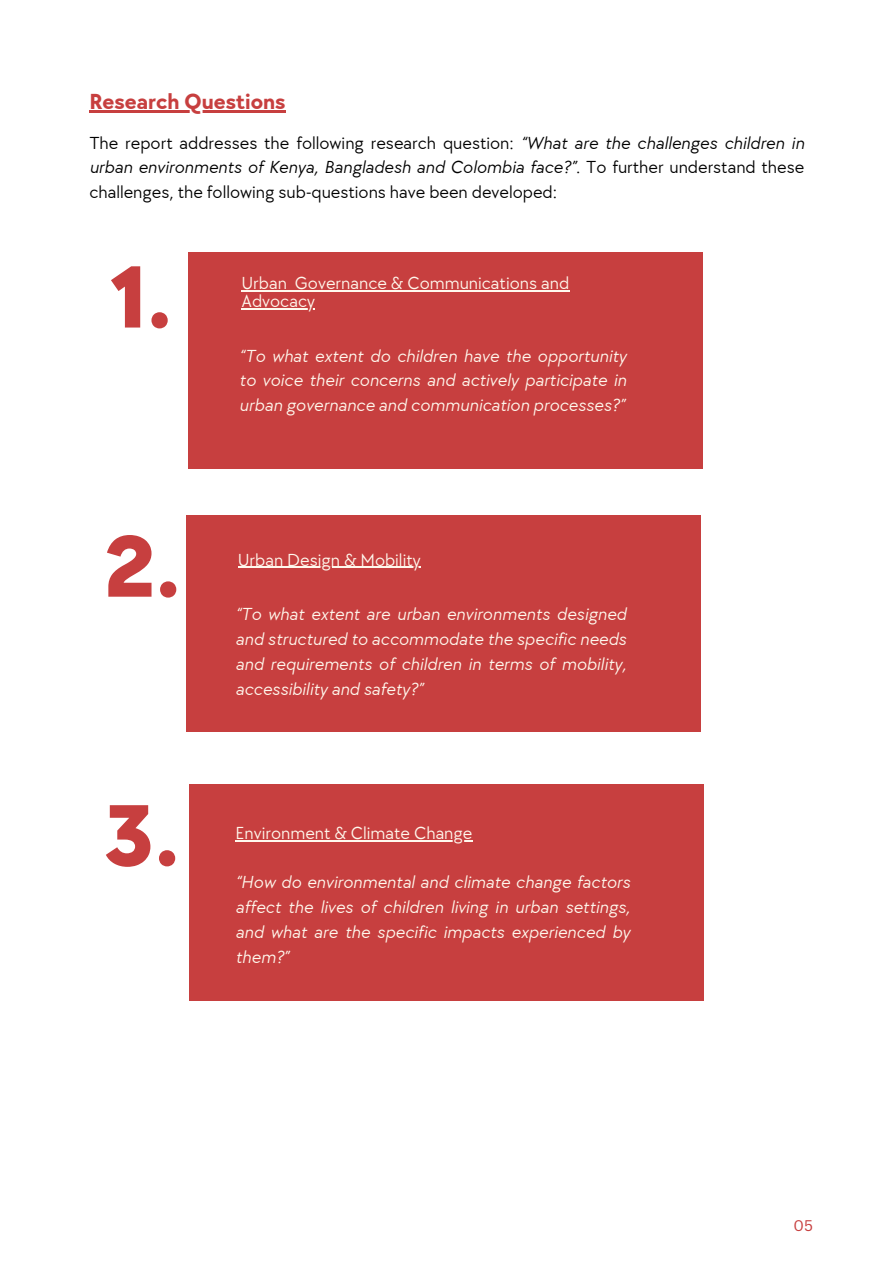
<style>
.page{position:relative;width:894px;height:1264px;background:#fff}
.page>*{position:absolute;margin:0;border:0;box-sizing:border-box;transform-origin:0 0}
.t1{font:800 90px "TT Chocolates";color:#c73f3f}
.t2{font:700 22.5px "TT Chocolates";color:#c73f3f}
.t3{font:italic 18px/24.8px "TT Chocolates";color:#fff8ed;text-align:justify}
.t4{font:18px/24.8px "TT Chocolates";color:#000;text-align:justify}
.t5{font:18px "TT Chocolates";color:#fff8ed}
.t6{font:15px "Canva Sans";color:#c73f3f}
.s1{font-style:italic}
</style>
<div class="page">
<div style="left:188px;top:252px;width:515px;height:216px;background:#c73f3f"></div>
<hr style="left:89px;top:110px;width:196px;height:3px;background:#c73f3f">
<hr style="left:241px;top:290px;width:46px;height:1px;background:#fff8ed">
<hr style="left:295px;top:290px;width:274px;height:1px;background:#fff8ed">
<hr style="left:241px;top:308px;width:74px;height:1px;background:#fff8ed">
<div style="left:186px;top:515px;width:515px;height:217px;background:#c73f3f"></div>
<div style="left:189px;top:784px;width:515px;height:216px;background:#c73f3f"></div>
<hr style="left:235px;top:840px;width:237px;height:1px;background:#fff8ed">
<hr style="left:237px;top:566px;width:183px;height:2px;background:#fff8ed">
<h2 class="t2" style="left:89px;top:89px;width:198px">Research Questions</h2>
<p class="t4" style="left:89px;top:131px;width:716px">The report addresses the following research question: <span class="s1">“What are the challenges children in urban environments of Kenya, Bangladesh and Colombia face?”</span>. To further understand these challenges, the following sub-questions have been developed:</p>
<h1 class="t1" style="left:111px;top:246px;width:63px">1.</h1>
<p class="t1" style="left:103px;top:515px;width:79px">2.</p>
<p class="t1" style="left:104px;top:784px;width:78px">3.</p>
<h1 class="t5" style="left:241px;top:272px;width:329px">Urban Governance &amp; Communications and</h1>
<p class="t5" style="left:241px;top:290px;width:75px">Advocacy</p>
<p class="t3" style="left:239px;top:344px;width:388px">“To what extent do children have the opportunity to voice their concerns and actively participate in urban governance and communication processes?”</p>
<p class="t5" style="left:237px;top:549px;width:184px">Urban Design &amp; Mobility</p>
<p class="t3" style="left:235px;top:602px;width:392px">“To what extent are urban environments designed and structured to accommodate the specific needs and requirements of children in terms of mobility, accessibility and safety?”</p>
<h1 class="t5" style="left:235px;top:823px;width:238px">Environment &amp; Climate Change</h1>
<p class="t3" style="left:235px;top:870px;width:396px">“How do environmental and climate change factors affect the lives of children living in urban settings, and what are the specific impacts experienced by them?”</p>
<p class="t6" style="left:793px;top:1214px;width:21px">05</p>
</div>
